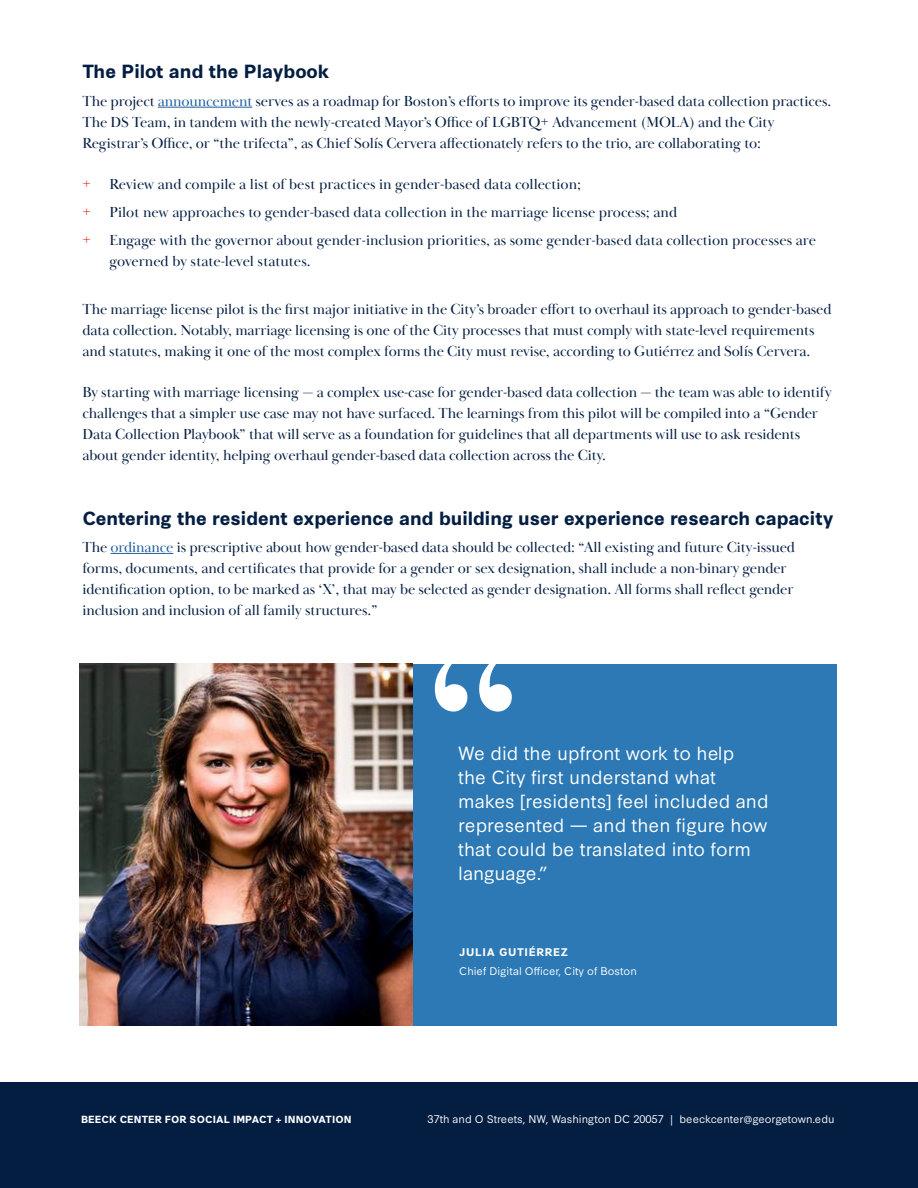
<style>
.page{position:relative;width:918px;height:1188px;background:#fff}
.page>*{position:absolute;margin:0;border:0;box-sizing:border-box;transform-origin:0 0}
.t1{font:256.35px "Baskerville Display PT";color:#fff}
.t2{font:18px/24px "Synthese";color:#fff}
.t3{font:700 18px "Synthese";color:#041e42}
.t4{font:15px/21px "Baskerville Display PT";letter-spacing:-.01em;color:#041e42}
.t5{font:10.5px "Synthese";color:#fff}
.t6{font:700 10.5px "Synthese";letter-spacing:.06em;color:#fff}
.t7{font:700 9.75px "Synthese";letter-spacing:.01em;color:#fff}
.s1{color:#215e9e}
.s2{color:#da291c}
</style>
<div class="page">
<div style="left:0;top:1082px;width:918px;height:106px;background:#041e42"></div>
<hr style="left:158px;top:107px;width:94px;height:1px;background:#215e9e">
<hr style="left:111px;top:553px;width:62px;height:1px;background:#215e9e">
<div style="left:81px;top:664px;width:756px;height:362px;background:#2c79b5"></div>
<img style="left:79px;top:664px;width:333px;height:362px">
<p class="t3" style="left:82px;top:57px;width:249px">The Pilot and the Playbook</p>
<p class="t4" style="left:82px;top:91px;width:750px">The project <span class="s1">announcement</span> serves as a roadmap for Boston’s efforts to improve its gender-based data collection practices.<br>The DS Team, in tandem with the newly-created Mayor’s Office of LGBTQ+ Advancement (MOLA) and the City<br>Registrar’s Office, or “the trifecta”, as Chief Solís Cervera affectionately refers to the trio, are collaborating to:</p>
<p class="t4" style="left:82px;top:171px;width:735px;line-height:27.8px"><span class="s2">+</span> Review and compile a list of best practices in gender-based data collection;<br><span class="s2">+</span> Pilot new approaches to gender-based data collection in the marriage license process; and<br><span class="s2">+</span> Engage with the governor about gender-inclusion priorities, as some gender-based data collection processes are</p>
<p class="t4" style="left:110px;top:251px;width:203px">governed by state-level statutes.</p>
<p class="t4" style="left:82px;top:299px;width:751px">The marriage license pilot is the first major initiative in the City’s broader effort to overhaul its approach to gender-based data collection. Notably, marriage licensing is one of the City processes that must comply with state-level requirements and statutes, making it one of the most complex forms the City must revise, according to Gutiérrez and Solís Cervera.</p>
<p class="t4" style="left:82px;top:382px;width:751px">By starting with marriage licensing — a complex use-case for gender-based data collection — the team was able to identify challenges that a simpler use case may not have surfaced. The learnings from this pilot will be compiled into a “Gender Data Collection Playbook” that will serve as a foundation for guidelines that all departments will use to ask residents about gender identity, helping overhaul gender-based data collection across the City.</p>
<p class="t3" style="left:82px;top:504px;width:753px">Centering the resident experience and building user experience research capacity</p>
<p class="t4" style="left:82px;top:537px;width:714px">The <span class="s1">ordinance</span> is prescriptive about how gender-based data should be collected: “All existing and future City-issued forms, documents, and certificates that provide for a gender or sex designation, shall include a non-binary gender identification option, to be marked as ‘X’, that may be selected as gender designation. All forms shall reflect gender inclusion and inclusion of all family structures.”</p>
<h1 class="t1" style="left:417px;top:581px;width:114px">“</h1>
<p class="t2" style="left:458px;top:740px;width:312px">We did the upfront work to help<br>the City first understand what makes [residents] feel included and represented — and then figure how that could be translated into form language.”</p>
<p class="t6" style="left:459px;top:944px;width:110px">JULIA GUTIÉRREZ</p>
<p class="t5" style="left:459px;top:962px;width:179px">Chief Digital Officer, City of Boston</p>
<p class="t7" style="left:81px;top:1112px;width:272px">BEECK CENTER FOR SOCIAL IMPACT + INNOVATION</p>
<p class="t5" style="left:428px;top:1111px;width:408px">37th and O Streets, NW, Washington DC 20057 | beeckcenter@georgetown.edu</p>
</div>
